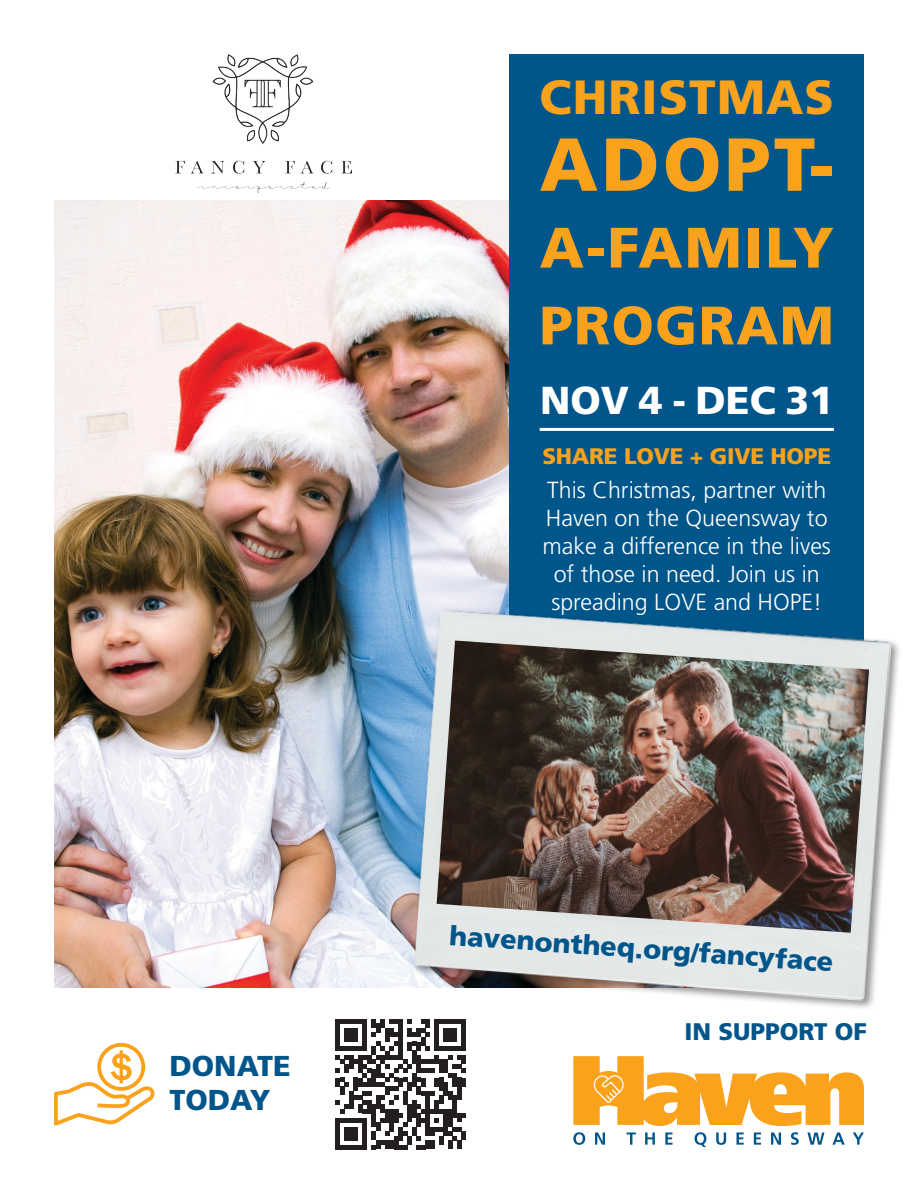
<style>
.page{position:relative;width:918px;height:1188px;background:#fff}
.page>*{position:absolute;margin:0;border:0;box-sizing:border-box;transform-origin:0 0}
.t1{font:900 75px "Frutiger LT Std";letter-spacing:.045em;color:#faa21b}
.t2{font:900 57px "Frutiger LT Std";letter-spacing:.04em;color:#faa21b}
.t3{font:900 54px "Frutiger LT Std";letter-spacing:.03em;color:#faa21b}
.t4{font:900 48px "Frutiger LT Std";letter-spacing:.025em;color:#faa21b}
.t5{font:900 39px "Frutiger LT Std";color:#fff}
.t6{font:900 28.8px/34.5px "Frutiger LT Std";color:#00558a}
.t7{font:900 27px "Frutiger LT Std";color:#00558a}
.t8{font:900 24px "Frutiger LT Std";color:#00558a}
.t9{font:300 23.25px/27.9px "Frutiger LT Std";color:#fff;text-align:center}
.t10{font:900 22.5px "Frutiger LT Std";letter-spacing:-.01em;color:#faa21b}
</style>
<div class="page">
<img style="left:54px;top:201px;width:456px;height:786px">
<div style="left:510px;top:54px;width:354px;height:755px;background:#00558a"></div>
<div style="left:411px;top:607px;width:491px;height:404px;background:#231f20;opacity:.5"></div>
<img style="left:414px;top:610px;width:478px;height:391px">
<hr style="left:540px;top:428px;width:294px;height:3px;background:#fff">
<img style="left:437px;top:641px;width:432px;height:292px">
<svg style="left:573px;top:1132px;width:291px;height:15px"></svg>
<svg style="left:573px;top:1056px;width:291px;height:70px"></svg>
<svg style="left:54px;top:1043px;width:101px;height:83px"></svg>
<img style="left:176px;top:54px;width:176px;height:138px">
<svg style="left:336px;top:1019px;width:130px;height:130px"></svg>
<div style="left:461px;top:1131px;width:5px;height:9px;background:#231f20"></div>
<p class="t6" style="left:170px;top:1049px;width:123px">DONATE<br>TODAY</p>
<h3 class="t4" style="left:540px;top:68px;width:296px">CHRISTMAS</h3>
<h1 class="t1" style="left:540px;top:119px;width:296px">ADOPT-</h1>
<h2 class="t2" style="left:540px;top:213px;width:296px">A-FAMILY</h2>
<h3 class="t3" style="left:540px;top:293px;width:296px">PROGRAM</h3>
<h3 class="t5" style="left:540px;top:377px;width:294px">NOV 4 - DEC 31</h3>
<p class="t10" style="left:542px;top:442px;width:290px">SHARE LOVE + GIVE HOPE</p>
<p class="t9" style="left:543px;top:477px;width:290px">This Christmas, partner with<br>Haven on the Queensway to make a difference in the lives of those in need. Join us in spreading LOVE and HOPE!</p>
<p class="t7" style="left:451px;top:919px;width:386px;rotate:4deg">havenontheq.org/fancyface</p>
<p class="t8" style="left:685px;top:1017px;width:184px">IN SUPPORT OF</p>
</div>
